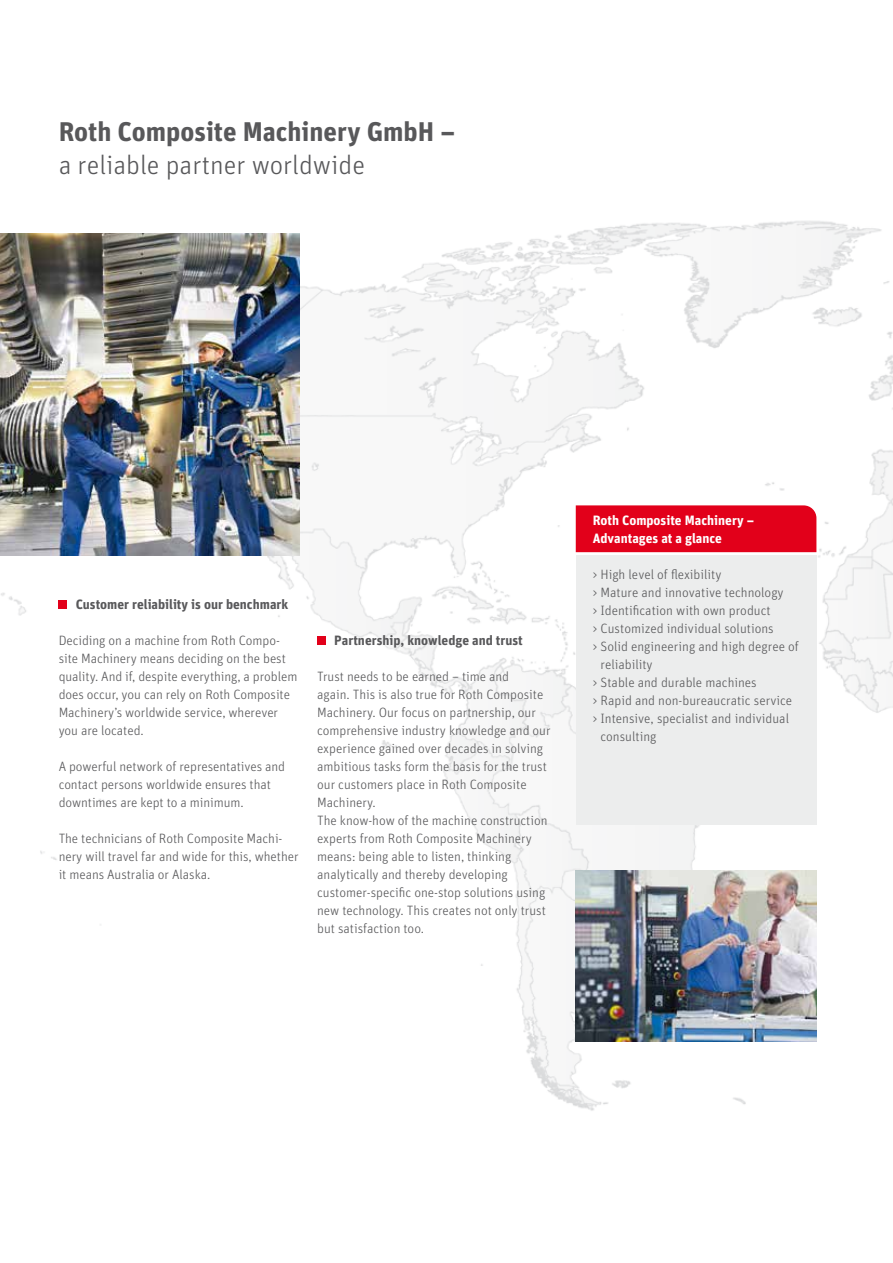
<style>
.page{position:relative;width:893px;height:1263px;background:#fff}
.page>*{position:absolute;margin:0;border:0;box-sizing:border-box;transform-origin:0 0}
.t1{font:700 27px "Unit OT";color:#58585a}
.t2{font:300 27px "Unit OT";color:#58585a}
.t3{font:300 13.5px/18px "Unit OT";letter-spacing:-.005em;color:#58585a}
.t4{font:700 13.5px "Unit OT";color:#58585a}
.t5{font:700 13.5px/18px "Unit OT";color:#fff}
</style>
<div class="page">
<img style="left:0;top:221px;width:893px;height:890px">
<img style="left:0;top:234px;width:299px;height:321px">
<img style="left:576px;top:870px;width:240px;height:171px">
<div style="left:59px;top:601px;width:8px;height:8px;background:#e2001a"></div>
<div style="left:317px;top:637px;width:9px;height:8px;background:#e2001a"></div>
<div style="left:576px;top:555px;width:240px;height:270px;background:#eceded"></div>
<div style="left:576px;top:505px;width:240px;height:47px;background:#e2001a"></div>
<h1 class="t1" style="left:59px;top:114px;width:398px">Roth Composite Machinery GmbH –</h1>
<h1 class="t2" style="left:59px;top:149px;width:308px">a reliable partner worldwide</h1>
<p class="t4" style="left:76px;top:596px;width:214px">Customer reliability is our benchmark</p>
<p class="t3" style="left:59px;top:631px;width:240px">Deciding on a machine from Roth Compo&shy;site Machinery means deciding on the best quality. And if, despite everything, a problem does occur, you can rely on Roth Composite Machinery’s worldwide service, wherever you are located.</p>
<p class="t3" style="left:59px;top:757px;width:228px">A powerful network of representatives and contact persons worldwide ensures that downtimes are kept to a minimum.</p>
<p class="t3" style="left:59px;top:829px;width:241px">The technicians of Roth Composite Machi&shy;nery will travel far and wide for this, whether it means Australia or Alaska.</p>
<p class="t4" style="left:334px;top:632px;width:190px">Partnership, knowledge and trust</p>
<p class="t3" style="left:317px;top:667px;width:235px">Trust needs to be earned – time and<br>again. This is also true for Roth Composite Machinery. Our focus on partnership, our comprehensive industry knowledge and our experience gained over decades in solving ambitious tasks form the basis for the trust our customers place in Roth Composite Machinery.<br>The know-how of the machine construction experts from Roth Composite Machinery means: being able to listen, thinking analytically and thereby developing customer-specific one-stop solutions using new technology. This creates not only trust but satisfaction too.</p>
<p class="t5" style="left:593px;top:511px;width:163px">Roth Composite Machinery –<br>Advantages at a glance</p>
<p class="t3" style="left:593px;top:565px;width:130px">&gt; High level of flexibility</p>
<p class="t3" style="left:593px;top:583px;width:192px">&gt; Mature and innovative technology</p>
<p class="t3" style="left:593px;top:601px;width:179px">&gt; Identification with own product</p>
<p class="t3" style="left:593px;top:619px;width:182px">&gt; Customized individual solutions</p>
<p class="t3" style="left:593px;top:637px;width:208px">&gt; Solid engineering and high degree of</p>
<p class="t3" style="left:600px;top:655px;width:54px">reliability</p>
<p class="t3" style="left:593px;top:673px;width:166px">&gt; Stable and durable machines</p>
<p class="t3" style="left:593px;top:691px;width:201px">&gt; Rapid and non-bureaucratic service</p>
<p class="t3" style="left:593px;top:709px;width:198px">&gt; Intensive, specialist and individual</p>
<p class="t3" style="left:600px;top:727px;width:57px">consulting</p>
</div>
